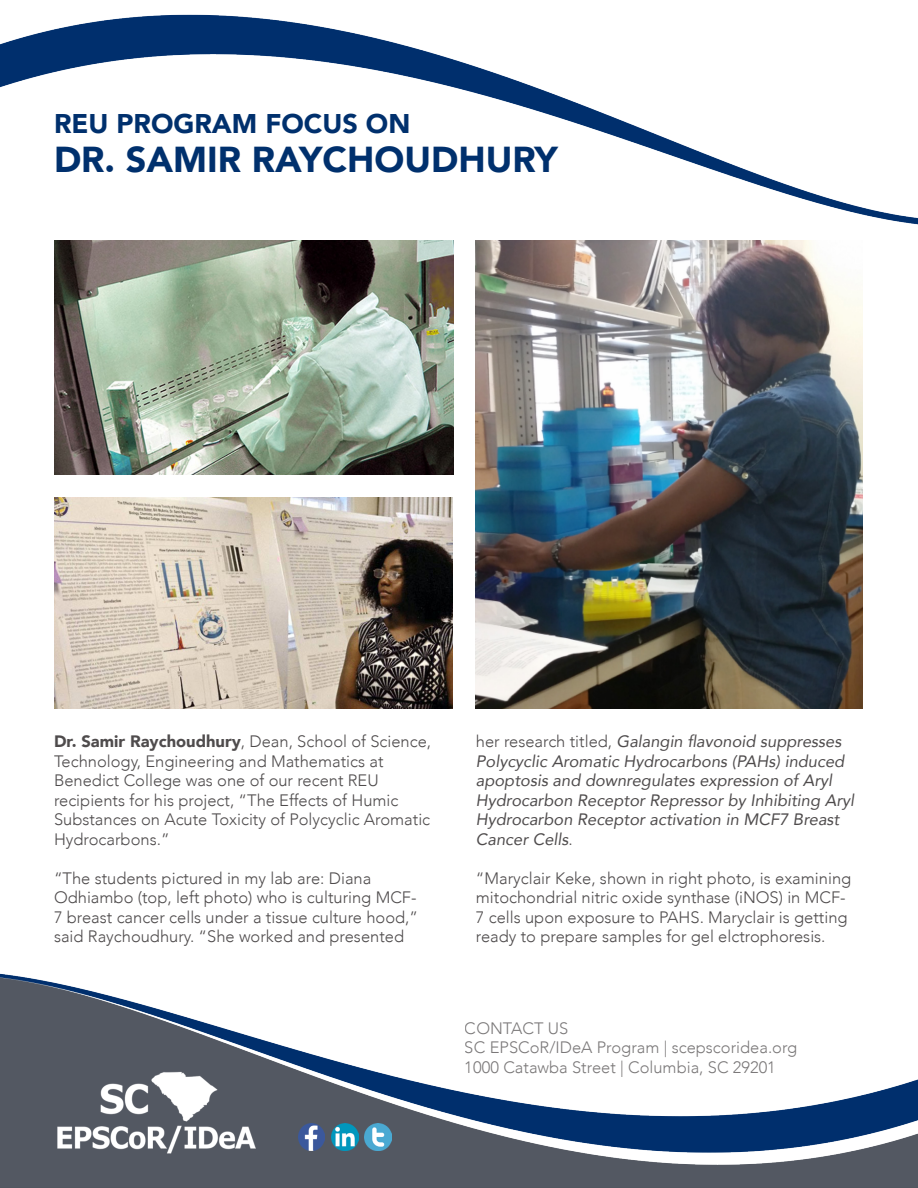
<style>
.page{position:relative;width:918px;height:1188px;background:#fff}
.page>*{position:absolute;margin:0;border:0;box-sizing:border-box;transform-origin:0 0}
.t1{font:900 36px "Avenir";color:#00306d}
.t2{font:900 27px "Avenir";color:#00306d}
.t3{font:300 16.5px/19.5px "Avenir";color:#231f20}
.t4{font:italic 16.5px/19.5px "Avenir";color:#231f20}
.s1{font-weight:900}
.s2{font-weight:300;font-style:normal}
</style>
<div class="page">
<img style="left:54px;top:240px;width:399px;height:235px">
<img style="left:0;top:973px;width:918px;height:215px">
<img style="left:0;top:14px;width:918px;height:211px">
<img style="left:298px;top:1124px;width:27px;height:26px">
<img style="left:331px;top:1124px;width:27px;height:26px">
<img style="left:365px;top:1124px;width:26px;height:26px">
<img style="left:475px;top:240px;width:387px;height:469px">
<img style="left:55px;top:497px;width:397px;height:212px">
<p class="t2" style="left:54px;top:100px;width:358px">REU PROGRAM FOCUS ON</p>
<p class="t1" style="left:54px;top:129px;width:505px">DR. SAMIR RAYCHOUDHURY</p>
<p class="t3" style="left:54px;top:732px;width:379px"><span class="s1">Dr. Samir Raychoudhury</span>, Dean, School of Science, Technology, Engineering and Mathematics at Benedict College was one of our recent REU recipients for his project, “The Effects of Humic Substances on Acute Toxicity of Polycyclic Aromatic Hydrocarbons.”</p>
<p class="t3" style="left:54px;top:868px;width:366px">“The students pictured in my lab are: Diana Odhiambo (top, left photo) who is culturing MCF-7 breast cancer cells under a tissue culture hood,” said Raychoudhury. “She worked and presented</p>
<p class="t4" style="left:476px;top:732px;width:380px"><span class="s2">her research titled,</span> Galangin flavonoid suppresses Polycyclic Aromatic Hydrocarbons (PAHs) induced apoptosis and downregulates expression of Aryl Hydrocarbon Receptor Repressor by Inhibiting Aryl Hydrocarbon Receptor activation in MCF7 Breast Cancer Cells<span class="s2">.</span></p>
<p class="t3" style="left:476px;top:868px;width:377px">“Maryclair Keke, shown in right photo, is examining mitochondrial nitric oxide synthase (iNOS) in MCF-7 cells upon exposure to PAHS. Maryclair is getting ready to prepare samples for gel elctrophoresis.</p>
<p class="t3" style="left:465px;top:1018px;width:334px">CONTACT US<br>SC EPSCoR/IDeA Program | scepscoridea.org<br>1000 Catawba Street | Columbia, SC 29201</p>
</div>
